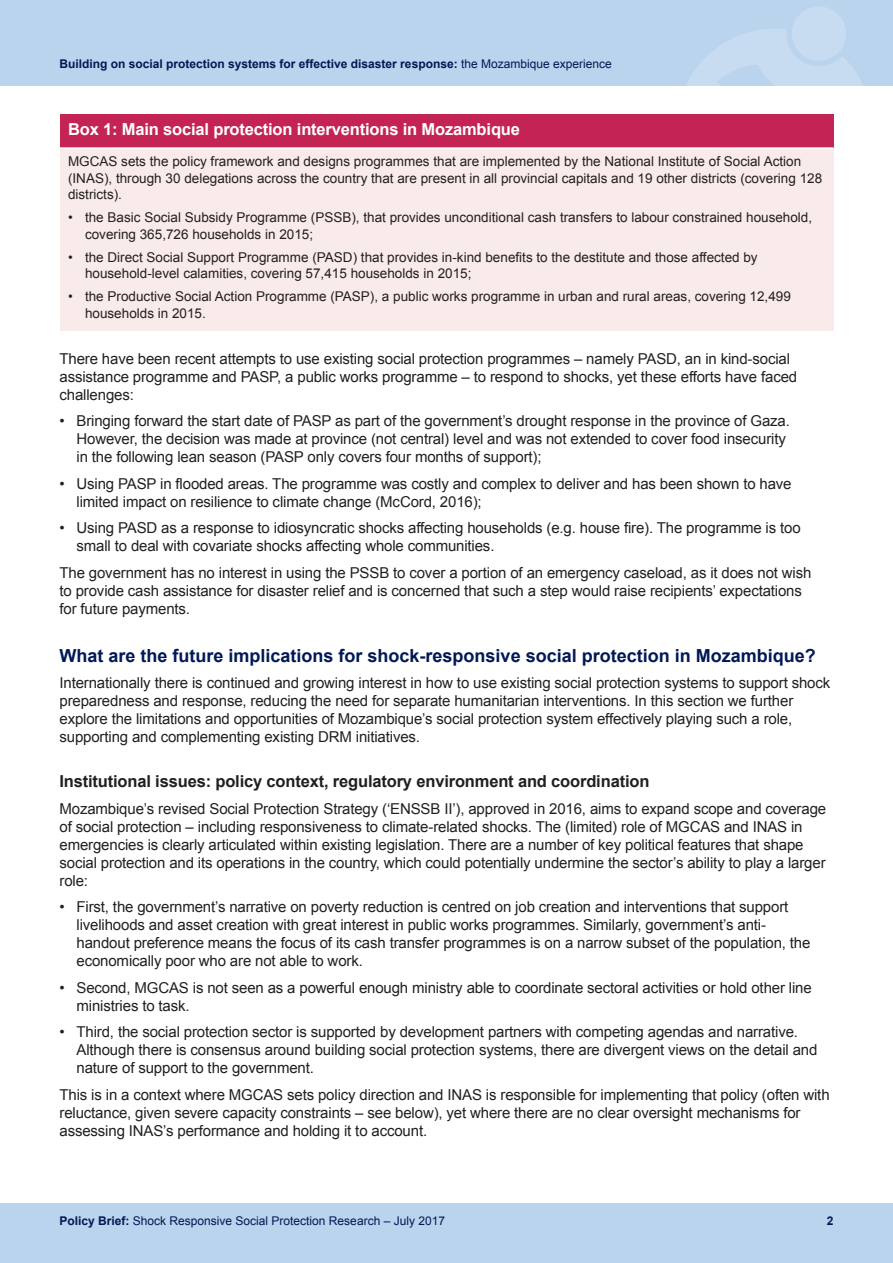
<style>
.page{position:relative;width:893px;height:1263px;background:#fff}
.page>*{position:absolute;margin:0;border:0;box-sizing:border-box;transform-origin:0 0}
.t1{font:700 18px "Arial";color:#001954}
.t2{font:700 16.5px "Arial";letter-spacing:-.01em;color:#231f20}
.t3{font:700 16.5px "Arial";letter-spacing:-.01em;color:#fff}
.t4{font:15px/18px "Arial";letter-spacing:-.01em;color:#231f20}
.t5{font:13.5px/16.5px "Arial";color:#231f20}
.t6{font:700 12px "Arial";color:#001954}
.t7{font:12px "Arial";color:#001954}
.s1{font-weight:400}
.s2{font-weight:700}
</style>
<div class="page">
<div style="left:0;top:1203px;width:893px;height:60px;background:#bad4ed"></div>
<div style="left:0;top:0;width:893px;height:85px;background:#bad4ed"></div>
<svg style="left:641px;top:7px;width:234px;height:235px"></svg>
<div style="left:60px;top:115px;width:773px;height:33px;background:#c42453"></div>
<div style="left:60px;top:148px;width:773px;height:182px;background:#f9ebea"></div>
<hr style="left:60px;top:147px;width:773px;height:2px;background:#fff">
<p class="t6" style="left:60px;top:57px;width:554px">Building on social protection systems for effective disaster response: <span class="s1">the Mozambique experience</span></p>
<p class="t3" style="left:68px;top:120px;width:453px">Box 1: Main social protection interventions in Mozambique</p>
<p class="t5" style="left:68px;top:153px;width:756px">MGCAS sets the policy framework and designs programmes that are implemented by the National Institute of Social Action (INAS), through 30 delegations across the country that are present in all provincial capitals and 19 other districts (covering 128 districts).</p>
<p class="t5" style="left:85px;top:209px;width:729px;text-indent:-17px">• the Basic Social Subsidy Programme (PSSB), that provides unconditional cash transfers to labour constrained household, covering 365,726 households in 2015;</p>
<p class="t5" style="left:85px;top:249px;width:674px;text-indent:-17px">• the Direct Social Support Programme (PASD) that provides in-kind benefits to the destitute and those affected by household-level calamities, covering 57,415 households in 2015;</p>
<p class="t5" style="left:85px;top:288px;width:707px;text-indent:-17px">• the Productive Social Action Programme (PASP), a public works programme in urban and rural areas, covering 12,499 households in 2015.</p>
<p class="t4" style="left:60px;top:349px;width:739px">There have been recent attempts to use existing social protection programmes – namely PASD, an in kind-social assistance programme and PASP, a public works programme – to respond to shocks, yet these efforts have faced challenges:</p>
<p class="t4" style="left:77px;top:412px;width:715px;text-indent:-17px">• Bringing forward the start date of PASP as part of the government’s drought response in the province of Gaza.<br>However, the decision was made at province (not central) level and was not extended to cover food insecurity in the following lean season (PASP only covers four months of support);</p>
<p class="t4" style="left:77px;top:474px;width:717px;text-indent:-17px">• Using PASP in flooded areas. The programme was costly and complex to deliver and has been shown to have limited impact on resilience to climate change (McCord, 2016);</p>
<p class="t4" style="left:77px;top:519px;width:726px;text-indent:-17px">• Using PASD as a response to idiosyncratic shocks affecting households (e.g. house fire). The programme is too small to deal with covariate shocks affecting whole communities.</p>
<p class="t4" style="left:60px;top:563px;width:753px">The government has no interest in using the PSSB to cover a portion of an emergency caseload, as it does not wish to provide cash assistance for disaster relief and is concerned that such a step would raise recipients’ expectations for future payments.</p>
<p class="t1" style="left:60px;top:645px;width:758px">What are the future implications for shock-responsive social protection in Mozambique?</p>
<p class="t4" style="left:60px;top:674px;width:772px">Internationally there is continued and growing interest in how to use existing social protection systems to support shock preparedness and response, reducing the need for separate humanitarian interventions. In this section we further explore the limitations and opportunities of Mozambique’s social protection system effectively playing such a role, supporting and complementing existing DRM initiatives.</p>
<p class="t2" style="left:60px;top:772px;width:591px">Institutional issues: policy context, regulatory environment and coordination</p>
<p class="t4" style="left:60px;top:799px;width:768px">Mozambique’s revised Social Protection Strategy (‘ENSSB II’), approved in 2016, aims to expand scope and coverage of social protection – including responsiveness to climate-related shocks. The (limited) role of MGCAS and INAS in emergencies is clearly articulated within existing legislation. There are a number of key political features that shape social protection and its operations in the country, which could potentially undermine the sector’s ability to play a larger role:</p>
<p class="t4" style="left:77px;top:898px;width:735px;text-indent:-17px">• First, the government’s narrative on poverty reduction is centred on job creation and interventions that support livelihoods and asset creation with great interest in public works programmes. Similarly, government’s anti&shy;handout preference means the focus of its cash transfer programmes is on a narrow subset of the population, the economically poor who are not able to work.</p>
<p class="t4" style="left:77px;top:978px;width:737px;text-indent:-17px">• Second, MGCAS is not seen as a powerful enough ministry able to coordinate sectoral activities or hold other line ministries to task.</p>
<p class="t4" style="left:77px;top:1023px;width:742px;text-indent:-17px">• Third, the social protection sector is supported by development partners with competing agendas and narrative.<br>Although there is consensus around building social protection systems, there are divergent views on the detail and nature of support to the government.</p>
<p class="t4" style="left:60px;top:1085px;width:772px">This is in a context where MGCAS sets policy direction and INAS is responsible for implementing that policy (often with reluctance, given severe capacity constraints – see below), yet where there are no clear oversight mechanisms for assessing INAS’s performance and holding it to account.</p>
<p class="t7" style="left:60px;top:1214px;width:387px"><span class="s2">Policy Brief:</span> Shock Responsive Social Protection Research – July 2017</p>
<p class="t6" style="left:827px;top:1214px;width:8px">2</p>
</div>
